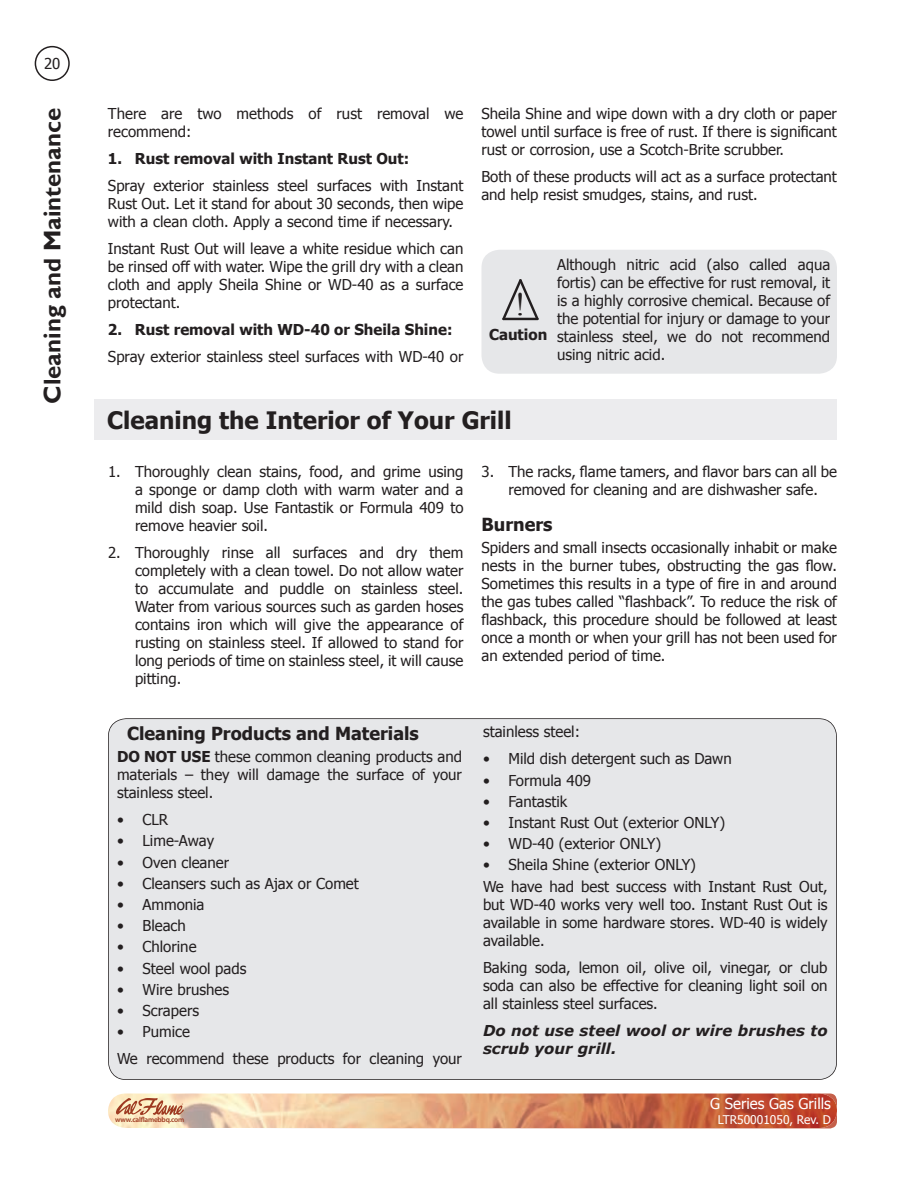
<style>
.page{position:relative;width:918px;height:1188px;background:#fff}
.page>*{position:absolute;margin:0;border:0;box-sizing:border-box;transform-origin:0 0}
.t1{font:32.55px "Times New Roman";color:#231f20}
.t2{font:700 24px "Tahoma";color:#231f20}
.t3{font:700 24px "Gill Sans";color:#231f20}
.t4{font:700 18px "Tahoma";color:#231f20}
.t5{font:15px/18px "Tahoma";color:#231f20;text-align:justify}
.t6{font:700 15px "Tahoma";color:#231f20}
.t7{font:italic 700 15px/18px "Verdana";color:#231f20}
.t8{font:15px "Tahoma";color:#fff}
.t9{font:12px "Tahoma";color:#fff}
.t10{font:600 7.35px "Myriad Pro";letter-spacing:-.03em;color:#9e3a21}
.s1{font-weight:700}
</style>
<div class="page">
<svg style="left:108px;top:1094px;width:729px;height:34px;background:#db9a76"></svg>
<svg style="left:35px;top:46px;width:35px;height:35px"></svg>
<div style="left:482px;top:250px;width:355px;height:124px;background:#e6e7e9;border-radius:18px"></div>
<svg style="left:502px;top:279px;width:37px;height:42px"></svg>
<hr style="left:504px;top:318px;width:33px;height:2px;background:#231f20">
<div style="left:108px;top:718px;width:729px;height:362px;background:#e6e7e9"></div>
<div style="left:94px;top:400px;width:743px;height:40px;background:#ececee"></div>
<p class="t5" style="left:44px;top:53px;width:18px">20</p>
<h2 class="t3" style="left:38px;top:404px;width:298px;rotate:-90deg">Cleaning and Maintenance</h2>
<p class="t5" style="left:108px;top:104px;width:357px">There are two methods of rust removal we recommend:</p>
<p class="t6" style="left:108px;top:148px;width:303px">1 . Rust removal with Instant Rust Out:</p>
<p class="t5" style="left:108px;top:176px;width:357px">Spray exterior stainless steel surfaces with Instant Rust Out. Let it stand for about 30 seconds, then wipe with a clean cloth. Apply a second time if necessary.</p>
<p class="t5" style="left:108px;top:239px;width:357px">Instant Rust Out will leave a white residue which can be rinsed off with water. Wipe the grill dry with a clean cloth and apply Sheila Shine or WD-40 as a surface protectant.</p>
<p class="t6" style="left:108px;top:319px;width:346px">2 . Rust removal with WD-40 or Sheila Shine:</p>
<p class="t5" style="left:108px;top:347px;width:357px">Spray exterior stainless steel surfaces with WD-40 or</p>
<p class="t5" style="left:481px;top:104px;width:357px">Sheila Shine and wipe down with a dry cloth or paper towel until surface is free of rust. If there is significant rust or corrosion, use a Scotch-Brite scrubber.</p>
<p class="t5" style="left:481px;top:167px;width:357px">Both of these products will act as a surface protectant and help resist smudges, stains, and rust.</p>
<h1 class="t1" style="left:515px;top:282px;width:12px">!</h1>
<p class="t6" style="left:489px;top:324px;width:60px">Caution</p>
<p class="t5" style="left:557px;top:255px;width:275px">Although nitric acid (also called aqua fortis) can be effective for rust removal, it is a highly corrosive chemical. Because of the potential for injury or damage to your stainless steel, we do not recommend using nitric acid.</p>
<h2 class="t2" style="left:107px;top:404px;width:406px">Cleaning the Interior of Your Grill</h2>
<p class="t5" style="left:135px;top:462px;width:330px;text-indent:-27px">1. Thoroughly clean stains, food, and grime using a sponge or damp cloth with warm water and a mild dish soap. Use Fantastik or Formula 409 to remove heavier soil.</p>
<p class="t5" style="left:135px;top:543px;width:330px;text-indent:-27px">2. Thoroughly rinse all surfaces and dry them completely with a clean towel. Do not allow water to accumulate and puddle on stainless steel.<br>Water from various sources such as garden hoses contains iron which will give the appearance of rusting on stainless steel. If allowed to stand for long periods of time on stainless steel, it will cause pitting.</p>
<p class="t4" style="left:127px;top:720px;width:293px">Cleaning Products and Materials</p>
<p class="t5" style="left:117px;top:747px;width:346px"><span class="s1">DO NOT USE</span> these common cleaning products and materials – they will damage the surface of your stainless steel.</p>
<p class="t5" style="left:117px;top:810px;width:53px">• CLR</p>
<p class="t5" style="left:117px;top:831px;width:99px">• Lime-Away</p>
<p class="t5" style="left:117px;top:852px;width:114px">• Oven cleaner</p>
<p class="t5" style="left:117px;top:874px;width:243px">• Cleansers such as Ajax or Comet</p>
<p class="t5" style="left:117px;top:895px;width:89px">• Ammonia</p>
<p class="t5" style="left:117px;top:916px;width:70px">• Bleach</p>
<p class="t5" style="left:117px;top:937px;width:81px">• Chlorine</p>
<p class="t5" style="left:117px;top:959px;width:131px">• Steel wool pads</p>
<p class="t5" style="left:117px;top:980px;width:114px">• Wire brushes</p>
<p class="t5" style="left:117px;top:1001px;width:84px">• Scrapers</p>
<p class="t5" style="left:117px;top:1018px;width:347px;line-height:27px">• Pumice<br>We recommend these products for cleaning your</p>
<p class="t10" style="left:115px;top:1115px;width:71px">www.calflamebbq.com</p>
<p class="t5" style="left:482px;top:462px;width:357px;text-align:center">3. The racks, flame tamers, and flavor bars can all be removed for cleaning and are dishwasher safe.</p>
<p class="t4" style="left:482px;top:511px;width:72px">Burners</p>
<p class="t5" style="left:482px;top:538px;width:357px">Spiders and small insects occasionally inhabit or make nests in the burner tubes, obstructing the gas flow.<br>Sometimes this results in a type of fire in and around the gas tubes called “flashback”. To reduce the risk of flashback, this procedure should be followed at least once a month or when your grill has not been used for an extended period of time.</p>
<p class="t5" style="left:483px;top:722px;width:99px">stainless steel:</p>
<p class="t5" style="left:483px;top:749px;width:250px">• Mild dish detergent such as Dawn</p>
<p class="t5" style="left:483px;top:770px;width:110px">• Formula 409</p>
<p class="t5" style="left:483px;top:792px;width:86px">• Fantastik</p>
<p class="t5" style="left:483px;top:813px;width:244px">• Instant Rust Out (exterior ONLY)</p>
<p class="t5" style="left:483px;top:834px;width:180px">• WD-40 (exterior ONLY)</p>
<p class="t5" style="left:483px;top:854px;width:346px;line-height:21.3px">• Sheila Shine (exterior ONLY)<br>We have had best success with Instant Rust Out,</p>
<p class="t5" style="left:483px;top:895px;width:346px">but WD-40 works very well too. Instant Rust Out is available in some hardware stores. WD-40 is widely available.</p>
<p class="t5" style="left:483px;top:958px;width:346px">Baking soda, lemon oil, olive oil, vinegar, or club soda can also be effective for cleaning light soil on all stainless steel surfaces.</p>
<p class="t7" style="left:483px;top:1021px;width:346px">Do not use steel wool or wire brushes to scrub your grill.</p>
<p class="t8" style="left:710px;top:1094px;width:122px">G Series Gas Grills</p>
<p class="t9" style="left:718px;top:1112px;width:115px">LTR50001050, Rev. D</p>
</div>
